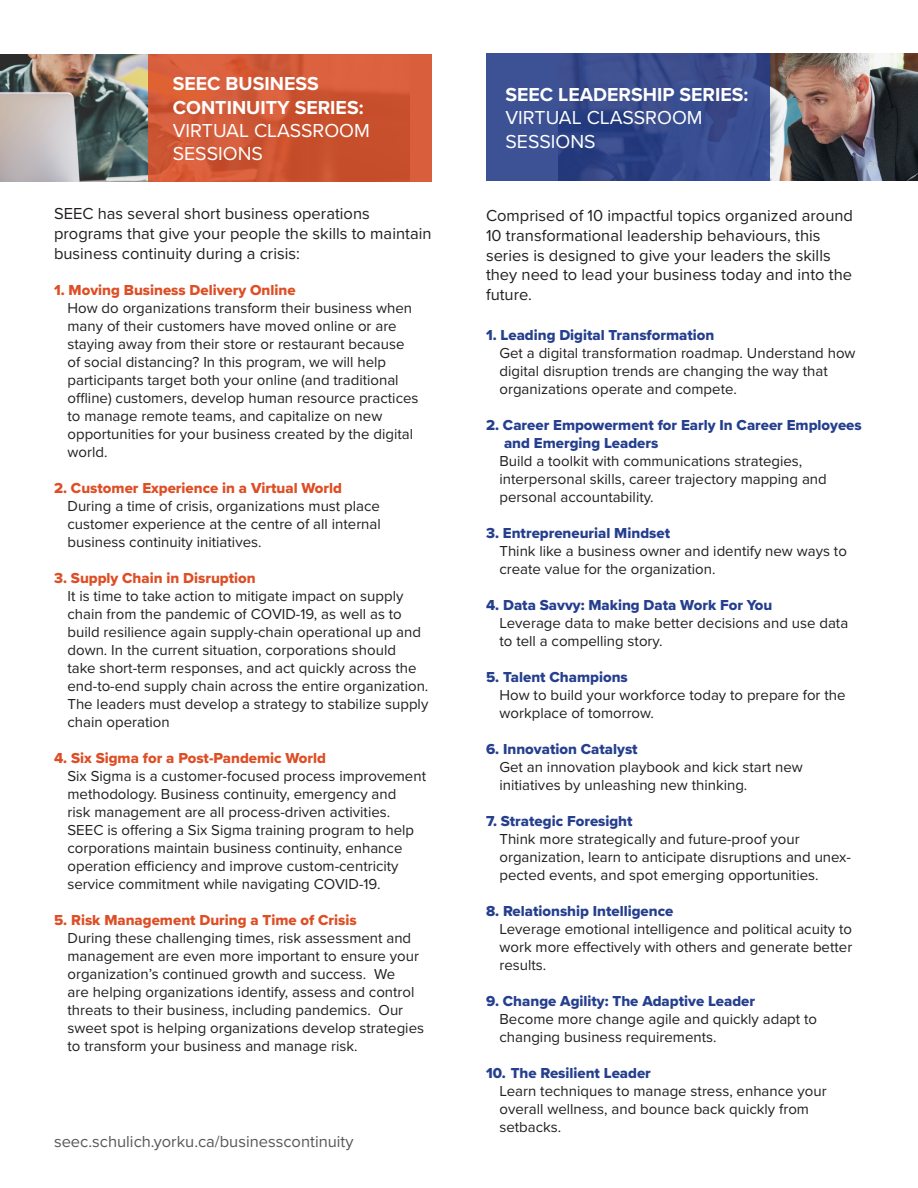
<style>
.page{position:relative;width:918px;height:1188px;background:#fff}
.page>*{position:absolute;margin:0;border:0;box-sizing:border-box;transform-origin:0 0}
.t1{font:700 19.5px/23.4px "Proxima Nova";color:#fff}
.t2{font:19.5px/23.4px "Proxima Nova";color:#fff}
.t3{font:16.5px/19.8px "Proxima Nova";color:#231f20}
.t4{font:16.5px "Proxima Nova";color:#57585a}
.t5{font:15px/18px "Proxima Nova";color:#231f20}
.t6{font:15px/18px "Proxima Nova Extrabld";color:#253f8e}
.t7{font:15px "Proxima Nova Extrabld";color:#de4e25}
.s1{font-weight:400}
.s2{font-weight:700}
</style>
<div class="page">
<img style="left:0;top:54px;width:149px;height:127px">
<svg style="left:149px;top:54px;width:283px;height:127px;background:#d05835"></svg>
<img style="left:769px;top:54px;width:149px;height:127px">
<svg style="left:486px;top:54px;width:283px;height:127px;background:#374b8d"></svg>
<p class="t1" style="left:173px;top:72px;width:199px">SEEC BUSINESS<br>CONTINUITY SERIES:<br><span class="s1">VIRTUAL CLASSROOM<br>SESSIONS</span></p>
<p class="t2" style="left:506px;top:82px;width:245px"><span class="s2">SEEC LEADERSHIP SERIES:<br></span>VIRTUAL CLASSROOM<br>SESSIONS</p>
<p class="t3" style="left:54px;top:203px;width:379px">SEEC has several short business operations programs that give your people the skills to maintain business continuity during a crisis:</p>
<p class="t7" style="left:54px;top:279px;width:243px">1. Moving Business Delivery Online</p>
<p class="t5" style="left:68px;top:298px;width:353px">How do organizations transform their business when many of their customers have moved online or are staying away from their store or restaurant because of social distancing? In this program, we will help participants target both your online (and traditional offline) customers, develop human resource practices to manage remote teams, and capitalize on new opportunities for your business created by the digital world.</p>
<p class="t7" style="left:54px;top:477px;width:290px">2. Customer Experience in a Virtual World</p>
<p class="t5" style="left:68px;top:496px;width:315px;text-align:justify">During a time of crisis, organizations must place customer experience at the centre of all internal business continuity initiatives.</p>
<p class="t7" style="left:54px;top:567px;width:203px">3. Supply Chain in Disruption</p>
<p class="t5" style="left:68px;top:586px;width:362px">It is time to take action to mitigate impact on supply chain from the pandemic of COVID-19, as well as to build resilience again supply-chain operational up and down. In the current situation, corporations should<br>take short-term responses, and act quickly across the end-to-end supply chain across the entire organization.<br>The leaders must develop a strategy to stabilize supply chain operation</p>
<p class="t7" style="left:54px;top:747px;width:274px">4. Six Sigma for a Post-Pandemic World</p>
<p class="t5" style="left:68px;top:766px;width:360px">Six Sigma is a customer-focused process improvement methodology. Business continuity, emergency and<br>risk management are all process-driven activities.<br>SEEC is offering a Six Sigma training program to help corporations maintain business continuity, enhance operation efficiency and improve custom-centricity service commitment while navigating COVID-19.</p>
<p class="t7" style="left:54px;top:909px;width:304px">5. Risk Management During a Time of Crisis</p>
<p class="t5" style="left:68px;top:928px;width:358px">During these challenging times, risk assessment and management are even more important to ensure your organization’s continued growth and success. We<br>are helping organizations identify, assess and control threats to their business, including pandemics. Our sweet spot is helping organizations develop strategies to transform your business and manage risk.</p>
<p class="t4" style="left:54px;top:1129px;width:301px">seec.schulich.yorku.ca/businesscontinuity</p>
<p class="t3" style="left:486px;top:205px;width:369px">Comprised of 10 impactful topics organized around 10 transformational leadership behaviours, this series is designed to give your leaders the skills they need to lead your business today and into the future.</p>
<p class="t6" style="left:486px;top:326px;width:230px">1. Leading Digital Transformation</p>
<p class="t5" style="left:500px;top:343px;width:358px">Get a digital transformation roadmap. Understand how digital disruption trends are changing the way that organizations operate and compete.</p>
<p class="t6" style="left:504px;top:416px;width:359px;text-indent:-18px">2. Career Empowerment for Early In Career Employees and Emerging Leaders</p>
<p class="t5" style="left:500px;top:451px;width:329px">Build a toolkit with communications strategies, interpersonal skills, career trajectory mapping and personal accountability.</p>
<p class="t6" style="left:486px;top:524px;width:186px">3. Entrepreneurial Mindset</p>
<p class="t5" style="left:500px;top:541px;width:349px">Think like a business owner and identify new ways to create value for the organization.</p>
<p class="t6" style="left:486px;top:596px;width:288px">4. Data Savvy: Making Data Work For You</p>
<p class="t5" style="left:500px;top:613px;width:350px">Leverage data to make better decisions and use data to tell a compelling story.</p>
<p class="t6" style="left:486px;top:668px;width:143px">5. Talent Champions</p>
<p class="t5" style="left:500px;top:685px;width:348px">How to build your workforce today to prepare for the workplace of tomorrow.</p>
<p class="t6" style="left:486px;top:740px;width:153px">6. Innovation Catalyst</p>
<p class="t5" style="left:500px;top:757px;width:305px">Get an innovation playbook and kick start new initiatives by unleashing new thinking.</p>
<p class="t6" style="left:486px;top:812px;width:148px">7. Strategic Foresight</p>
<p class="t5" style="left:500px;top:829px;width:353px">Think more strategically and future-proof your organization, learn to anticipate disruptions and unex&shy;pected events, and spot emerging opportunities.</p>
<p class="t6" style="left:486px;top:902px;width:189px">8. Relationship Intelligence</p>
<p class="t5" style="left:500px;top:919px;width:354px;text-align:justify">Leverage emotional intelligence and political acuity to work more effectively with others and generate better results.</p>
<p class="t6" style="left:486px;top:992px;width:271px">9. Change Agility: The Adaptive Leader</p>
<p class="t5" style="left:500px;top:1009px;width:319px">Become more change agile and quickly adapt to changing business requirements.</p>
<p class="t6" style="left:486px;top:1064px;width:166px">10. The Resilient Leader</p>
<p class="t5" style="left:500px;top:1081px;width:329px">Learn techniques to manage stress, enhance your overall wellness, and bounce back quickly from setbacks.</p>
</div>
